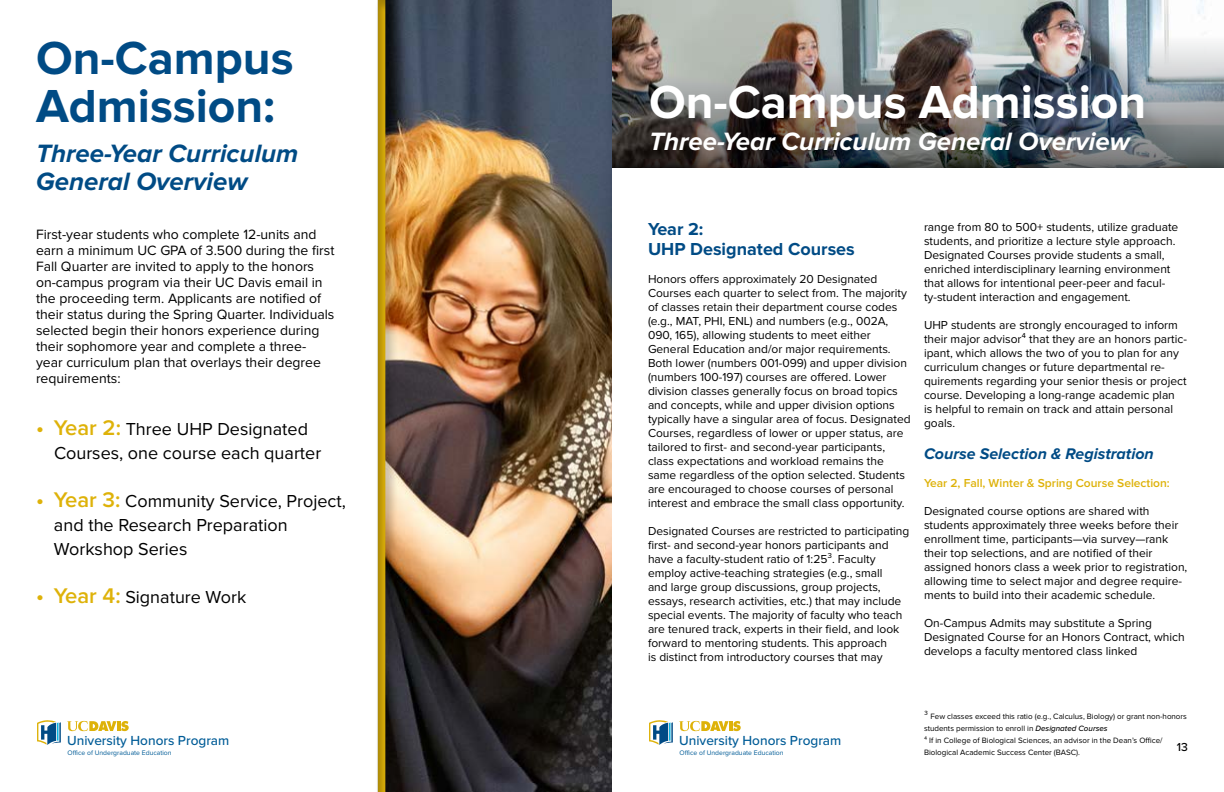
<style>
.page{position:relative;width:1224px;height:792px;background:#fff}
.page>*{position:absolute;margin:0;border:0;box-sizing:border-box;transform-origin:0 0}
.t1{font:700 48px/48px "Proxima Nova";color:#004b85}
.t2{font:700 48px "Proxima Nova";color:#fff}
.t3{font:italic 700 26px/28px "Proxima Nova";color:#004b85}
.t4{font:italic 700 26px "Proxima Nova";color:#fff}
.t5{font:18px/24px "Proxima Nova";color:#000}
.t6{font:700 18px/20px "Proxima Nova";color:#004b85}
.t7{font:italic 700 16px "Proxima Nova";color:#004b85}
.t8{font:14px/16px "Proxima Nova";color:#000}
.t9{font:500 13.6px "Proxima Nova";color:#005c97}
.t10{font:12px/14px "Proxima Nova";color:#000}
.t11{font:600 12px "Proxima Nova";color:#deb209}
.t12{font:500 12px "Proxima Nova";color:#000}
.t13{font:8px/12px "Proxima Nova";color:#000}
.t14{font:6.8px "Proxima Nova";color:#005c97}
.s1{font-weight:600;font-size:22px;color:#deb209}
.s2{font-size:10px}
.s3{font-weight:500;font-style:italic}
</style>
<div class="page">
<img style="left:399px;top:0;width:213px;height:792px">
<div style="left:375px;top:0;width:24px;height:792px;background:#000;opacity:.26"></div>
<div style="left:368px;top:0;width:26px;height:792px;background:#000;opacity:.26"></div>
<svg style="left:67px;top:721px;width:62px;height:10px"></svg>
<svg style="left:37px;top:720px;width:24px;height:25px"></svg>
<img style="left:612px;top:1px;width:612px;height:167px">
<svg style="left:679px;top:721px;width:62px;height:10px"></svg>
<svg style="left:649px;top:720px;width:24px;height:25px"></svg>
<h1 class="t1" style="left:36px;top:36px;width:259px">On-Campus<br>Admission:</h1>
<h2 class="t3" style="left:36px;top:141px;width:264px">Three-Year Curriculum<br>General Overview</h2>
<p class="t8" style="left:36px;top:227px;width:300px">First-year students who complete 12-units and earn a minimum UC GPA of 3.500 during the first Fall Quarter are invited to apply to the honors on-campus program via their UC Davis email in the proceeding term. Applicants are notified of their status during the Spring Quarter. Individuals selected begin their honors experience during their sophomore year and complete a three&shy;year curriculum plan that overlays their degree requirements:</p>
<h3 class="t5" style="left:54px;top:418px;width:269px;text-indent:-18px"><span class="s1">• Year 2:</span> Three UHP Designated<br>Courses, one course each quarter</h3>
<h3 class="t5" style="left:54px;top:490px;width:293px;text-indent:-18px"><span class="s1">• Year 3:</span> Community Service, Project, and the Research Preparation<br>Workshop Series</h3>
<h3 class="t5" style="left:36px;top:586px;width:212px"><span class="s1">• Year 4:</span> Signature Work</h3>
<p class="t9" style="left:67px;top:733px;width:164px">University Honors Program</p>
<p class="t14" style="left:68px;top:749px;width:106px">Office of Undergraduate Education</p>
<h1 class="t2" style="left:649px;top:75px;width:499px">On-Campus Admission</h1>
<h2 class="t4" style="left:649px;top:126px;width:482px">Three-Year Curriculum General Overview</h2>
<h3 class="t6" style="left:648px;top:220px;width:208px">Year 2:<br>UHP Designated Courses</h3>
<p class="t10" style="left:648px;top:273px;width:264px">Honors offers approximately 20 Designated Courses each quarter to select from. The majority of classes retain their department course codes (e.g., MAT, PHI, ENL) and numbers (e.g., 002A, 090, 165), allowing students to meet either General Education and/or major requirements.<br>Both lower (numbers 001-099) and upper division (numbers 100-197) courses are offered. Lower division classes generally focus on broad topics and concepts, while and upper division options typically have a singular area of focus. Designated Courses, regardless of lower or upper status, are tailored to first- and second-year participants, class expectations and workload remains the same regardless of the option selected. Students are encouraged to choose courses of personal interest and embrace the small class opportunity.</p>
<p class="t10" style="left:648px;top:525px;width:263px">Designated Courses are restricted to participating first- and second-year honors participants and have a faculty-student ratio of 1:25³. Faculty employ active-teaching strategies (e.g., small<br>and large group discussions, group projects, essays, research activities, etc.) that may include special events. The majority of faculty who teach are tenured track, experts in their field, and look forward to mentoring students. This approach<br>is distinct from introductory courses that may</p>
<p class="t10" style="left:924px;top:220px;width:256px">range from 80 to 500+ students, utilize graduate students, and prioritize a lecture style approach.<br>Designated Courses provide students a small, enriched interdisciplinary learning environment that allows for intentional peer-peer and facul&shy;ty-student interaction and engagement.</p>
<p class="t10" style="left:924px;top:318px;width:264px">UHP students are strongly encouraged to inform their major advisor⁴ that they are an honors partic&shy;ipant, which allows the two of you to plan for any curriculum changes or future departmental re&shy;quirements regarding your senior thesis or project course. Developing a long-range academic plan<br>is helpful to remain on track and attain personal goals.</p>
<h3 class="t7" style="left:924px;top:444px;width:231px">Course Selection &amp; Registration</h3>
<p class="t11" style="left:924px;top:476px;width:247px">Year 2, Fall, Winter &amp; Spring Course Selection:</p>
<p class="t10" style="left:924px;top:504px;width:265px">Designated course options are shared with students approximately three weeks before their enrollment time, participants—via survey—rank their top selections, and are notified of their assigned honors class a week prior to registration, allowing time to select major and degree require&shy;ments to build into their academic schedule.</p>
<p class="t10" style="left:924px;top:616px;width:262px">On-Campus Admits may substitute a Spring<br>Designated Course for an Honors Contract, which develops a faculty mentored class linked</p>
<p class="t9" style="left:679px;top:733px;width:164px">University Honors Program</p>
<p class="t14" style="left:680px;top:749px;width:106px">Office of Undergraduate Education</p>
<p class="t13" style="left:924px;top:711px;width:264px"><span class="s2">³</span> Few classes exceed this ratio (e.g., Calculus, Biology) or grant non-honors students permission to enroll in <span class="s3">Designated Courses<br></span>⁴ If in College of Biological Sciences, an advisor in the Dean’s Office/ Biological Academic Success Center (BASC).</p>
<p class="t12" style="left:1177px;top:740px;width:13px">13</p>
</div>
